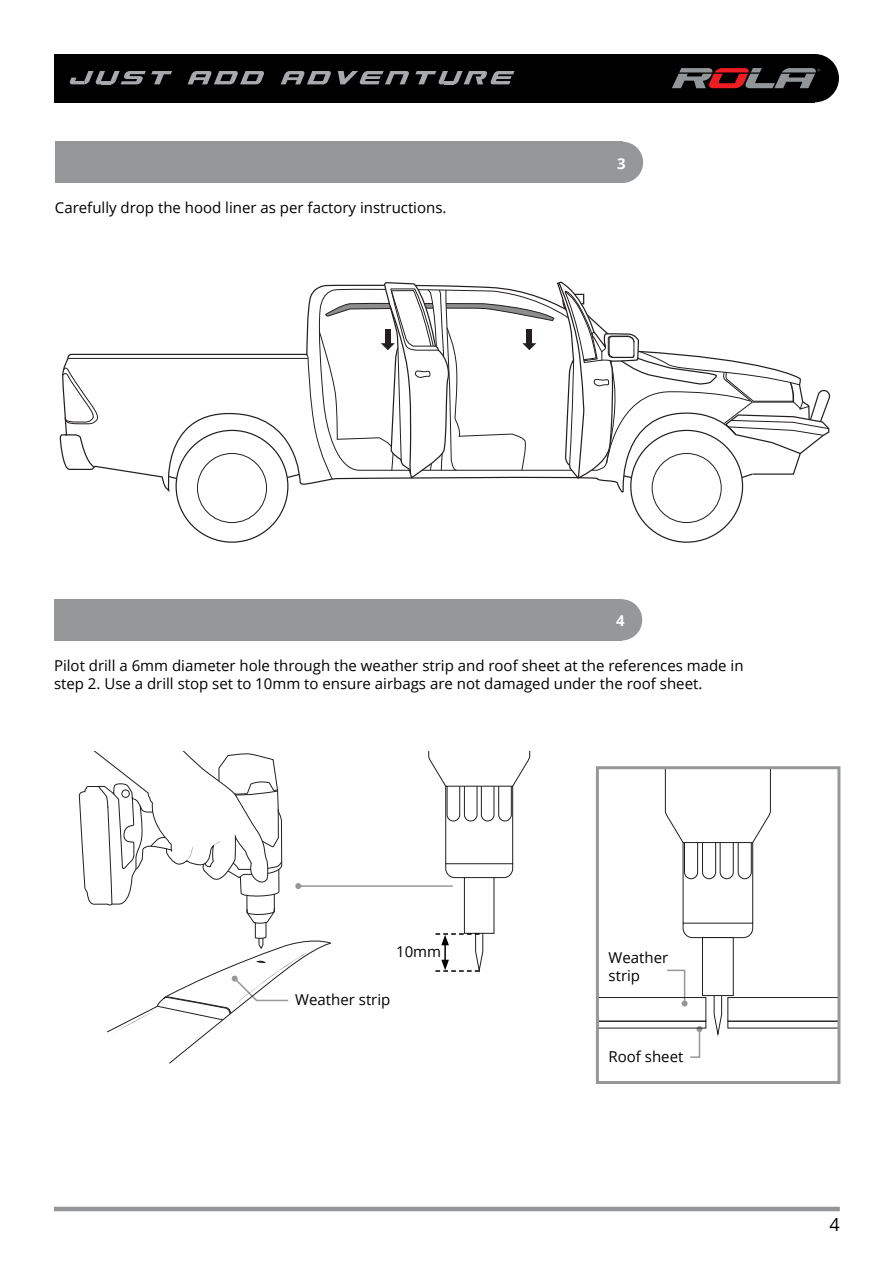
<style>
.page{position:relative;width:893px;height:1263px;background:#fff}
.page>*{position:absolute;margin:0;border:0;box-sizing:border-box;transform-origin:0 0}
.t1{font:18px "Open Sans";color:#000}
.t2{font:15px/18px "Open Sans";color:#000}
.t3{font:700 15px "Open Sans";color:#fff}
</style>
<div class="page">
<div style="left:54px;top:54px;width:761px;height:48px;background:#000"></div>
<div style="left:791px;top:54px;width:48px;height:48px;background:#000;border-radius:50%"></div>
<hr style="left:54px;top:1207px;width:786px;height:4px;background:#939598">
<svg style="left:415px;top:71px;width:99px;height:13px"></svg>
<svg style="left:338px;top:71px;width:71px;height:13px"></svg>
<svg style="left:281px;top:71px;width:50px;height:13px"></svg>
<svg style="left:188px;top:71px;width:76px;height:13px"></svg>
<svg style="left:70px;top:71px;width:102px;height:13px"></svg>
<svg style="left:672px;top:68px;width:148px;height:20px"></svg>
<div style="left:55px;top:142px;width:567px;height:41px;background:#959799"></div>
<div style="left:602px;top:142px;width:41px;height:41px;background:#959799;border-radius:50%"></div>
<svg style="left:59px;top:353px;width:227px;height:143px"></svg>
<svg style="left:167px;top:475px;width:11px;height:5px"></svg>
<hr style="left:68px;top:358px;width:240px;height:1px;background:#231f20">
<svg style="left:62px;top:365px;width:38px;height:60px"></svg>
<svg style="left:64px;top:434px;width:32px;height:35px"></svg>
<svg style="left:286px;top:281px;width:544px;height:235px"></svg>
<div style="left:54px;top:599px;width:568px;height:41px;background:#959799"></div>
<div style="left:601px;top:599px;width:41px;height:41px;background:#959799;border-radius:50%"></div>
<div style="left:445px;top:786px;width:68px;height:78px;border:1px solid #211e1e"></div>
<svg style="left:428px;top:752px;width:103px;height:69px"></svg>
<svg style="left:435px;top:863px;width:78px;height:110px"></svg>
<hr style="left:298px;top:885px;width:155px;height:2px;background:#959799">
<svg style="left:79px;top:752px;width:252px;height:312px"></svg>
<div style="left:683px;top:842px;width:70px;height:82px;border:1px solid #211e1e"></div>
<svg style="left:664px;top:770px;width:107px;height:109px"></svg>
<svg style="left:600px;top:922px;width:236px;height:136px"></svg>
<div style="left:702px;top:937px;width:31px;height:58px;background:#fff"></div>
<div style="left:702px;top:937px;width:32px;height:59px;border:1px solid #211e1e"></div>
<div style="left:596px;top:766px;width:244px;height:318px;border:3px solid #959799"></div>
<p class="t2" style="left:55px;top:199px;width:393px">Carefully drop the hood liner as per factory instructions.</p>
<p class="t3" style="left:617px;top:152px;width:10px">3</p>
<p class="t3" style="left:616px;top:610px;width:10px">4</p>
<p class="t2" style="left:54px;top:656px;width:691px">Pilot drill a 6mm diameter hole through the weather strip and roof sheet at the references made in step 2. Use a drill stop set to 10mm to ensure airbags are not damaged under the roof sheet.</p>
<p class="t2" style="left:396px;top:942px;width:47px">10mm</p>
<p class="t2" style="left:609px;top:948px;width:61px">Weather strip</p>
<p class="t2" style="left:295px;top:990px;width:97px">Weather strip</p>
<p class="t2" style="left:609px;top:1047px;width:76px">Roof sheet</p>
<p class="t1" style="left:829px;top:1212px;width:12px">4</p>
</div>
